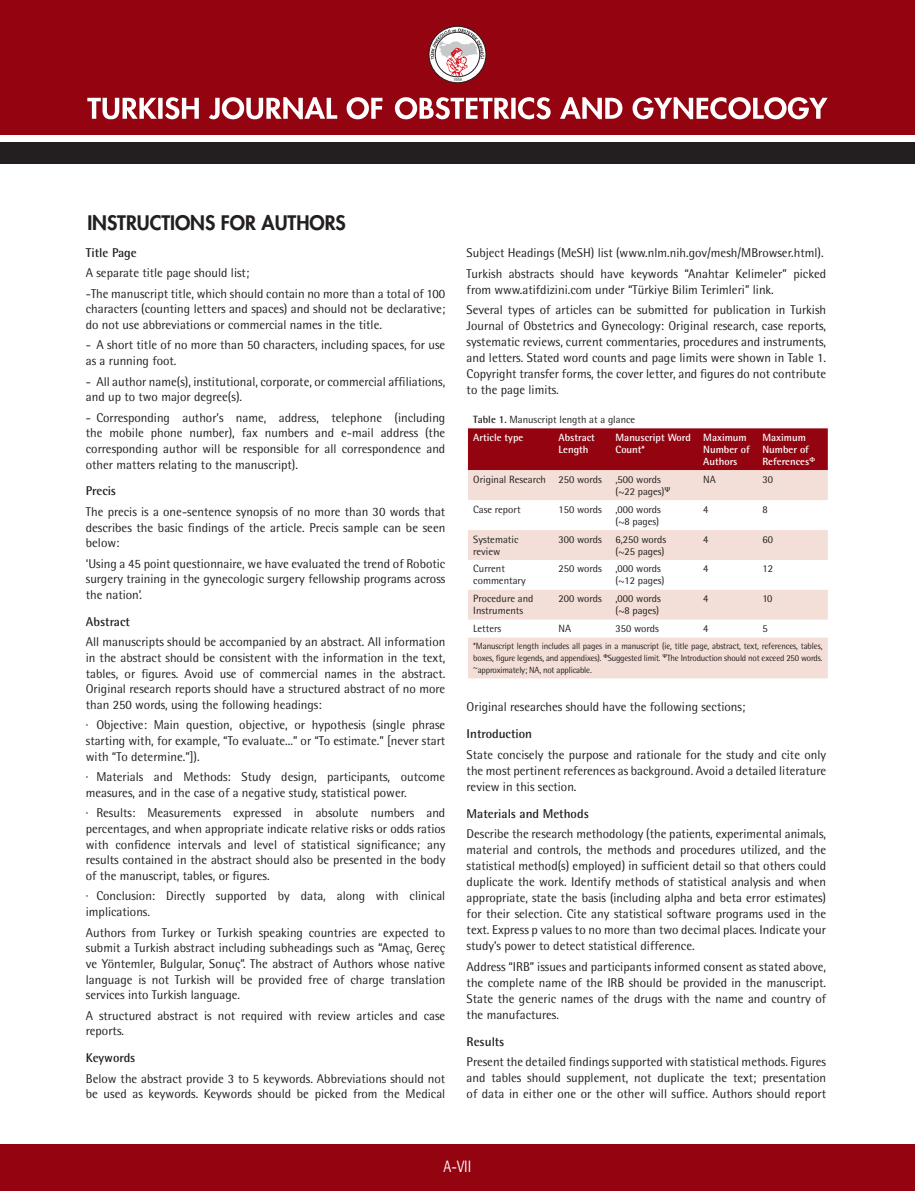
<style>
.page{position:relative;width:915px;height:1191px;background:#fff}
.page>*{position:absolute;margin:0;border:0;box-sizing:border-box;transform-origin:0 0}
.t1{font:800 19.5px "Futura Std";color:#231f20}
.t2{font:16.5px "Rotis Semi Sans Std";color:#fff;scale:.83 1}
.t3{font:12.75px/15.8px "Rotis Semi Sans Std";color:#231f20;text-align:justify}
.t4{font:700 12.75px "Rotis Semi Sans Std";color:#231f20}
.TABLO-YAZI{font:10.5px/12px "Rotis Semi Sans Std";color:#231f20}
.TABLO-ARA{font:700 10.5px/12px "Rotis Semi Sans Std";color:#fff}
.TABLO-BASLIK{font:10.5px "Rotis Semi Sans Std";color:#231f20}
.TABLO-ALTI{font:9px/12px "Rotis Semi Sans Std";letter-spacing:-.02em;color:#231f20;text-align:justify}
.s1{font-weight:700}
</style>
<div class="page">
<div style="left:0;top:0;width:914px;height:135px;background:#940410"></div>
<div style="left:0;top:142px;width:914px;height:22px;background:#231f20"></div>
<div style="left:428px;top:26px;width:58px;height:57px;border:1px solid #231f20;border-radius:50%"></div>
<svg style="left:430px;top:29px;width:54px;height:52px"></svg>
<svg style="left:395px;top:97px;width:432px;height:22px"></svg>
<svg style="left:87px;top:97px;width:295px;height:22px"></svg>
<div style="left:0;top:1144px;width:914px;height:47px;background:#940410"></div>
<svg style="left:468px;top:470px;width:359px;height:208px;fill:#f3dfd7"></svg>
<div style="left:468px;top:428px;width:359px;height:42px;background:#940410"></div>
<svg style="left:664px;top:487px;width:6px;height:5px"></svg>
<svg style="left:603px;top:654px;width:4px;height:4px"></svg>
<svg style="left:662px;top:654px;width:5px;height:4px"></svg>
<p class="t1" style="left:87px;top:210px;width:260px">INSTRUCTIONS FOR AUTHORS</p>
<p class="t4" style="left:86px;top:245px;width:52px">Title Page</p>
<p class="t3" style="left:86px;top:265px;width:165px">A separate title page should list;</p>
<p class="t3" style="left:86px;top:285px;width:361px">-The manuscript title, which should contain no more than a total of 100 characters (counting letters and spaces) and should not be declarative; do not use abbreviations or commercial names in the title.</p>
<p class="t3" style="left:86px;top:337px;width:361px">- A short title of no more than 50 characters, including spaces, for use as a running foot.</p>
<p class="t3" style="left:86px;top:373px;width:361px">- All author name(s), institutional, corporate, or commercial affiliations, and up to two major degree(s).</p>
<p class="t3" style="left:86px;top:409px;width:361px">- Corresponding author’s name, address, telephone (including the mobile phone number), fax numbers and e-mail address (the corresponding author will be responsible for all correspondence and other matters relating to the manuscript).</p>
<p class="t4" style="left:86px;top:483px;width:32px">Precis</p>
<p class="t3" style="left:86px;top:503px;width:361px">The precis is a one-sentence synopsis of no more than 30 words that describes the basic findings of the article. Precis sample can be seen below:</p>
<p class="t3" style="left:86px;top:555px;width:361px">‘Using a 45 point questionnaire, we have evaluated the trend of Robotic surgery training in the gynecologic surgery fellowship programs across the nation’.</p>
<p class="t4" style="left:86px;top:613px;width:46px">Abstract</p>
<p class="t3" style="left:86px;top:634px;width:361px">All manuscripts should be accompanied by an abstract. All information in the abstract should be consistent with the information in the text, tables, or figures. Avoid use of commercial names in the abstract.<br>Original research reports should have a structured abstract of no more than 250 words, using the following headings:</p>
<p class="t3" style="left:86px;top:717px;width:361px">· Objective: Main question, objective, or hypothesis (single phrase starting with, for example, “To evaluate...” or “To estimate.” [never start with “To determine.”]).</p>
<p class="t3" style="left:86px;top:769px;width:361px">· Materials and Methods: Study design, participants, outcome measures, and in the case of a negative study, statistical power.</p>
<p class="t3" style="left:86px;top:805px;width:361px">· Results: Measurements expressed in absolute numbers and percentages, and when appropriate indicate relative risks or odds ratios with confidence intervals and level of statistical significance; any results contained in the abstract should also be presented in the body of the manuscript, tables, or figures.</p>
<p class="t3" style="left:86px;top:888px;width:361px">· Conclusion: Directly supported by data, along with clinical implications.</p>
<p class="t3" style="left:86px;top:924px;width:361px">Authors from Turkey or Turkish speaking countries are expected to submit a Turkish abstract including subheadings such as “Amaç, Gereç ve Yöntemler, Bulgular, Sonuç”. The abstract of Authors whose native language is not Turkish will be provided free of charge translation services into Turkish language.</p>
<p class="t3" style="left:86px;top:1007px;width:361px">A structured abstract is not required with review articles and case reports.</p>
<p class="t4" style="left:86px;top:1050px;width:51px">Keywords</p>
<p class="t3" style="left:86px;top:1070px;width:361px">Below the abstract provide 3 to 5 keywords. Abbreviations should not be used as keywords. Keywords should be picked from the Medical</p>
<p class="t3" style="left:466px;top:245px;width:358px">Subject Headings (MeSH) list (www.nlm.nih.gov/mesh/MBrowser.html).</p>
<p class="t3" style="left:466px;top:265px;width:361px">Turkish abstracts should have keywords “Anahtar Kelimeler” picked from www.atifdizini.com under “Türkiye Bilim Terimleri” link.</p>
<p class="t3" style="left:466px;top:302px;width:361px">Several types of articles can be submitted for publication in Turkish Journal of Obstetrics and Gynecology: Original research, case reports, systematic reviews, current commentaries, procedures and instruments, and letters. Stated word counts and page limits were shown in Table 1.<br>Copyright transfer forms, the cover letter, and figures do not contribute to the page limits.</p>
<p class="TABLO-BASLIK" style="left:473px;top:413px;width:163px"><span class="s1">Table 1.</span> Manuscript length at a glance</p>
<p class="TABLO-ARA" style="left:473px;top:431px;width:51px">Article type</p>
<p class="TABLO-ARA" style="left:558px;top:431px;width:38px">Abstract<br>Length</p>
<p class="TABLO-ARA" style="left:615px;top:431px;width:77px">Manuscript Word<br>Count*</p>
<p class="TABLO-ARA" style="left:703px;top:431px;width:48px">Maximum<br>Number of<br>Authors</p>
<p class="TABLO-ARA" style="left:762px;top:431px;width:48px">Maximum<br>Number of<br>References</p>
<p class="TABLO-YAZI" style="left:473px;top:473px;width:74px">Original Research</p>
<p class="TABLO-YAZI" style="left:558px;top:473px;width:45px">250 words</p>
<p class="TABLO-YAZI" style="left:615px;top:473px;width:50px">,500 words (~22 pages)</p>
<p class="TABLO-YAZI" style="left:703px;top:473px;width:14px">NA</p>
<p class="TABLO-YAZI" style="left:762px;top:473px;width:12px">30</p>
<p class="TABLO-YAZI" style="left:473px;top:503px;width:49px">Case report</p>
<p class="TABLO-YAZI" style="left:558px;top:503px;width:45px">150 words</p>
<p class="TABLO-YAZI" style="left:615px;top:503px;width:47px">,000 words (~8 pages)</p>
<p class="TABLO-YAZI" style="left:703px;top:503px;width:7px">4</p>
<p class="TABLO-YAZI" style="left:762px;top:503px;width:7px">8</p>
<p class="TABLO-YAZI" style="left:473px;top:533px;width:47px">Systematic review</p>
<p class="TABLO-YAZI" style="left:558px;top:533px;width:45px">300 words</p>
<p class="TABLO-YAZI" style="left:615px;top:533px;width:52px">6,250 words (~25 pages)</p>
<p class="TABLO-YAZI" style="left:703px;top:533px;width:7px">4</p>
<p class="TABLO-YAZI" style="left:762px;top:533px;width:12px">60</p>
<p class="TABLO-YAZI" style="left:473px;top:563px;width:54px">Current commentary</p>
<p class="TABLO-YAZI" style="left:558px;top:563px;width:45px">250 words</p>
<p class="TABLO-YAZI" style="left:615px;top:563px;width:50px">,000 words (~12 pages)</p>
<p class="TABLO-YAZI" style="left:703px;top:563px;width:7px">4</p>
<p class="TABLO-YAZI" style="left:762px;top:563px;width:12px">12</p>
<p class="TABLO-YAZI" style="left:473px;top:593px;width:62px">Procedure and<br>Instruments</p>
<p class="TABLO-YAZI" style="left:558px;top:593px;width:45px">200 words</p>
<p class="TABLO-YAZI" style="left:615px;top:593px;width:47px">,000 words (~8 pages)</p>
<p class="TABLO-YAZI" style="left:703px;top:593px;width:7px">4</p>
<p class="TABLO-YAZI" style="left:762px;top:593px;width:12px">10</p>
<p class="TABLO-YAZI" style="left:473px;top:622px;width:29px">Letters</p>
<p class="TABLO-YAZI" style="left:558px;top:622px;width:14px">NA</p>
<p class="TABLO-YAZI" style="left:615px;top:622px;width:45px">350 words</p>
<p class="TABLO-YAZI" style="left:703px;top:622px;width:7px">4</p>
<p class="TABLO-YAZI" style="left:762px;top:622px;width:7px">5</p>
<p class="TABLO-ALTI" style="left:473px;top:640px;width:350px">*Manuscript length includes all pages in a manuscript (ie, title page, abstract, text, references, tables, boxes, figure legends, and appendixes). Suggested limit. The Introduction should not exceed 250 words. <sup>~</sup>approximately; NA, not applicable.</p>
<p class="t3" style="left:466px;top:699px;width:280px">Original researches should have the following sections;</p>
<p class="t4" style="left:466px;top:726px;width:67px">Introduction</p>
<p class="t3" style="left:466px;top:746px;width:361px">State concisely the purpose and rationale for the study and cite only the most pertinent references as background. Avoid a detailed literature review in this section.</p>
<p class="t4" style="left:466px;top:805px;width:124px">Materials and Methods</p>
<p class="t3" style="left:466px;top:826px;width:361px">Describe the research methodology (the patients, experimental animals, material and controls, the methods and procedures utilized, and the statistical method(s) employed) in sufficient detail so that others could duplicate the work. Identify methods of statistical analysis and when appropriate, state the basis (including alpha and beta error estimates) for their selection. Cite any statistical software programs used in the text. Express p values to no more than two decimal places. Indicate your study’s power to detect statistical difference.</p>
<p class="t3" style="left:466px;top:958px;width:361px">Address “IRB” issues and participants informed consent as stated above, the complete name of the IRB should be provided in the manuscript.<br>State the generic names of the drugs with the name and country of the manufactures.</p>
<p class="t4" style="left:466px;top:1033px;width:39px">Results</p>
<p class="t3" style="left:466px;top:1054px;width:361px">Present the detailed findings supported with statistical methods. Figures and tables should supplement, not duplicate the text; presentation of data in either one or the other will suffice. Authors should report</p>
<p class="t2" style="left:443px;top:1156px;width:35px">A-VII</p>
</div>
